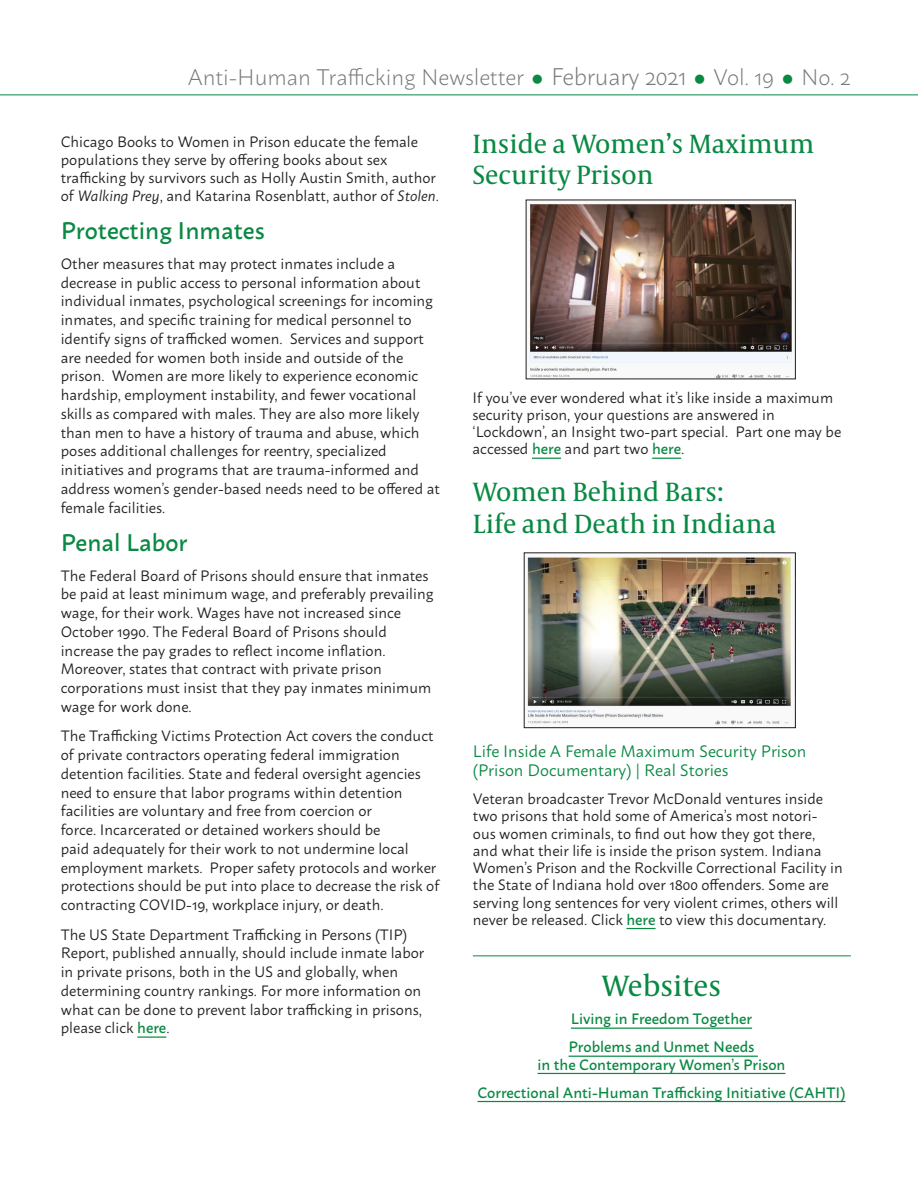
<style>
.page{position:relative;width:918px;height:1188px;background:#fff}
.page>*{position:absolute;margin:0;border:0;box-sizing:border-box;transform-origin:0 0}
.t1{font:30px "Capitolium News 2";color:#098943}
.t2{font:27px/31px "Capitolium News 2";color:#098943}
.t3{font:500 24px "Macho";color:#098943}
.t4{font:300 22.5px "Macho";letter-spacing:-.005em;color:#77797b}
.t5{font:16.5px/18.9px "Macho";color:#098943}
.t6{font:15px/18.8px "Macho";color:#231f20}
.t7{font:500 15px/17.2px "Macho";color:#098943;text-align:center}
.s1{color:#098943}
.s2{font-size:24px}
.s3{font-style:italic}
.s4{font-weight:500;color:#098943}
</style>
<div class="page">
<hr style="left:0;top:94px;width:918px;height:1px;background:#098943">
<hr style="left:137px;top:1036px;width:29px;height:2px;background:#098943">
<svg style="left:532px;top:458px;width:29px;height:1px"></svg>
<svg style="left:652px;top:458px;width:29px;height:1px"></svg>
<hr style="left:571px;top:1028px;width:181px;height:1px;background:#098943">
<hr style="left:569px;top:1056px;width:189px;height:1px;background:#098943">
<hr style="left:538px;top:1073px;width:247px;height:1px;background:#098943">
<hr style="left:477px;top:1101px;width:369px;height:1px;background:#098943">
<hr style="left:626px;top:928px;width:30px;height:1px;background:#098943">
<img style="left:527px;top:557px;width:267px;height:168px">
<div style="left:524px;top:553px;width:272px;height:175px;border:1px solid #231f20"></div>
<img style="left:530px;top:204px;width:262px;height:173px">
<hr style="left:473px;top:955px;width:378px;height:1px;background:#098943">
<h3 class="t4" style="left:188px;top:58px;width:664px">Anti-Human Trafficking Newsletter <span class="s1">●</span> <span class="s2">February 2021</span> <span class="s1">●</span> Vol. 19 <span class="s1">●</span> No. 2</h3>
<p class="t6" style="left:61px;top:131px;width:380px;line-height:18px">Chicago Books to Women in Prison educate the female populations they serve by offering books about sex trafficking by survivors such as Holly Austin Smith, author of <span class="s3">Walking Prey</span>, and Katarina Rosenblatt, author of <span class="s3">Stolen</span>.</p>
<p class="t3" style="left:61px;top:210px;width:205px">Protecting Inmates</p>
<p class="t6" style="left:61px;top:253px;width:381px">Other measures that may protect inmates include a decrease in public access to personal information about individual inmates, psychological screenings for incoming inmates, and specific training for medical personnel to identify signs of trafficked women. Services and support are needed for women both inside and outside of the prison. Women are more likely to experience economic hardship, employment instability, and fewer vocational skills as compared with males. They are also more likely than men to have a history of trauma and abuse, which poses additional challenges for reentry, specialized initiatives and programs that are trauma-informed and address women’s gender-based needs need to be offered at female facilities.</p>
<p class="t3" style="left:61px;top:521px;width:128px">Penal Labor</p>
<p class="t6" style="left:61px;top:564px;width:374px">The Federal Board of Prisons should ensure that inmates be paid at least minimum wage, and preferably prevailing wage, for their work. Wages have not increased since October 1990. The Federal Board of Prisons should increase the pay grades to reflect income inflation.<br>Moreover, states that contract with private prison corporations must insist that they pay inmates minimum wage for work done.</p>
<p class="t6" style="left:61px;top:725px;width:380px">The Trafficking Victims Protection Act covers the conduct of private contractors operating federal immigration detention facilities. State and federal oversight agencies need to ensure that labor programs within detention facilities are voluntary and free from coercion or<br>force. Incarcerated or detained workers should be<br>paid adequately for their work to not undermine local employment markets. Proper safety protocols and worker protections should be put into place to decrease the risk of contracting COVID-19, workplace injury, or death.</p>
<p class="t6" style="left:61px;top:923px;width:365px">The US State Department Trafficking in Persons (TIP)<br>Report, published annually, should include inmate labor in private prisons, both in the US and globally, when determining country rankings. For more information on what can be done to prevent labor trafficking in prisons, please click <span class="s4">here</span>.</p>
<p class="t2" style="left:472px;top:127px;width:344px">Inside a Women’s Maximum<br>Security Prison</p>
<p class="t6" style="left:472px;top:387px;width:370px;line-height:17.2px">If you’ve ever wondered what it’s like inside a maximum security prison, your questions are answered in ‘Lockdown’, an Insight two-part special. Part one may be accessed <span class="s4">here</span> and part two <span class="s4">here</span>.</p>
<p class="t2" style="left:473px;top:476px;width:305px">Women Behind Bars:<br>Life and Death in Indiana</p>
<p class="t5" style="left:473px;top:740px;width:335px">Life Inside A Female Maximum Security Prison (Prison Documentary) | Real Stories</p>
<p class="t6" style="left:473px;top:789px;width:371px;line-height:17.2px">Veteran broadcaster Trevor McDonald ventures inside two prisons that hold some of America’s most notori&shy;ous women criminals, to find out how they got there, and what their life is inside the prison system. Indiana Women’s Prison and the Rockville Correctional Facility in the State of Indiana hold over 1800 offenders. Some are serving long sentences for very violent crimes, others will never be released. Click <span class="s4">here</span> to view this documentary.</p>
<p class="t1" style="left:602px;top:965px;width:121px">Websites</p>
<p class="t7" style="left:571px;top:1009px;width:183px">Living in Freedom Together</p>
<p class="t7" style="left:538px;top:1037px;width:249px">Problems and Unmet Needs<br>in the Contemporary Women’s Prison</p>
<p class="t7" style="left:477px;top:1082px;width:370px">Correctional Anti-Human Trafficking Initiative (CAHTI)</p>
</div>
